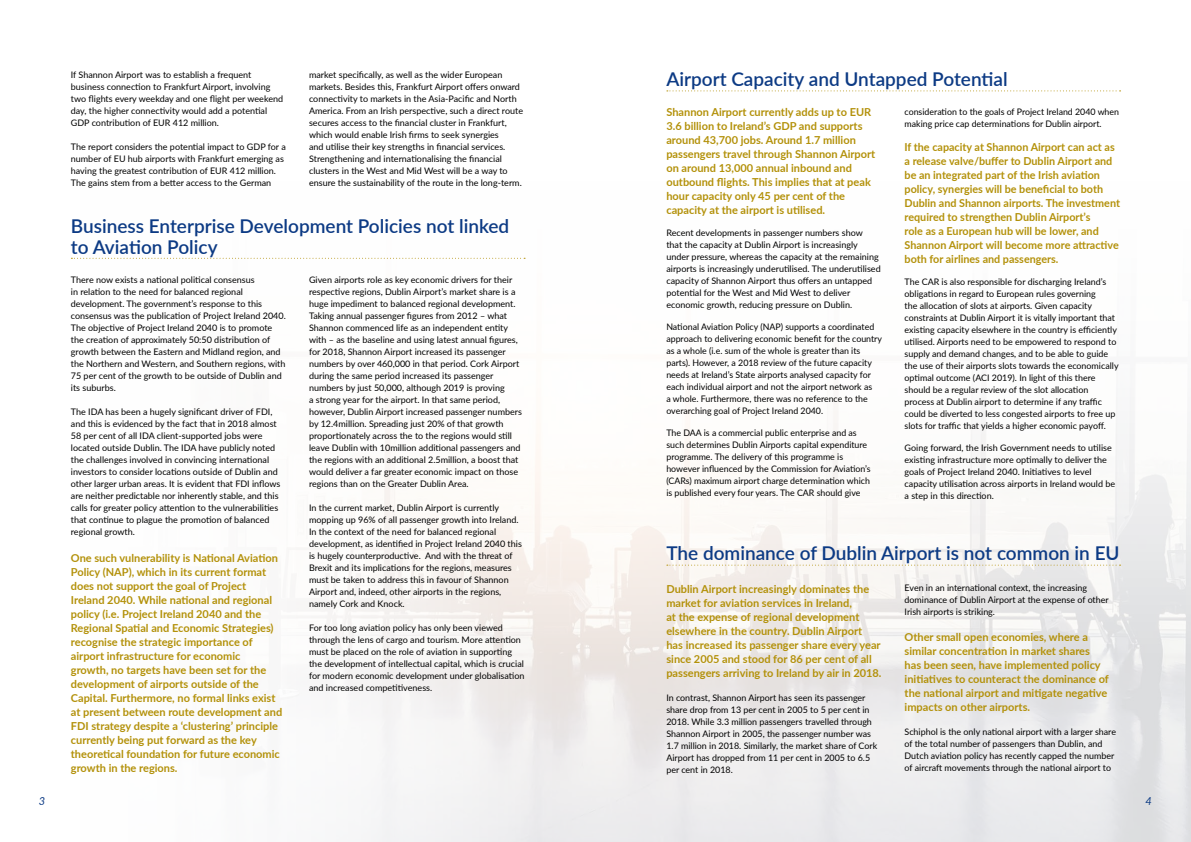
<style>
.page{position:relative;width:1191px;height:842px;background:#fff}
.page>*{position:absolute;margin:0;border:0;box-sizing:border-box;transform-origin:0 0}
.t1{font:600 19px/21px "Lato";color:#0c3a84}
.t2{font:700 11px/14px "Lato";color:#b3910a}
.t3{font:italic 11px "Lato";color:#0c3a84}
.t4{font:9px/12px "Lato";color:#000}
</style>
<div class="page">
<img style="left:71px;top:91px;width:1120px;height:751px">
<svg style="left:667px;top:90px;width:453px;height:1px"></svg>
<svg style="left:71px;top:258px;width:454px;height:1px"></svg>
<svg style="left:667px;top:565px;width:453px;height:1px"></svg>
<p class="t4" style="left:71px;top:68px;width:214px">If Shannon Airport was to establish a frequent business connection to Frankfurt Airport, involving two flights every weekday and one flight per weekend day, the higher connectivity would add a potential GDP contribution of EUR 412 million.</p>
<p class="t4" style="left:71px;top:140px;width:216px">The report considers the potential impact to GDP for a number of EU hub airports with Frankfurt emerging as having the greatest contribution of EUR 412 million.<br>The gains stem from a better access to the German</p>
<p class="t4" style="left:309px;top:68px;width:215px">market specifically, as well as the wider European markets. Besides this, Frankfurt Airport offers onward connectivity to markets in the Asia-Pacific and North America. From an Irish perspective, such a direct route secures access to the financial cluster in Frankfurt, which would enable Irish firms to seek synergies<br>and utilise their key strengths in financial services.<br>Strengthening and internationalising the financial clusters in the West and Mid West will be a way to ensure the sustainability of the route in the long-term.</p>
<h1 class="t1" style="left:71px;top:214px;width:440px">Business Enterprise Development Policies not linked to Aviation Policy</h1>
<p class="t4" style="left:71px;top:274px;width:216px">There now exists a national political consensus<br>in relation to the need for balanced regional development. The government’s response to this consensus was the publication of Project Ireland 2040.<br>The objective of Project Ireland 2040 is to promote the creation of approximately 50:50 distribution of growth between the Eastern and Midland region, and the Northern and Western, and Southern regions, with 75 per cent of the growth to be outside of Dublin and its suburbs.</p>
<p class="t4" style="left:71px;top:406px;width:211px">The IDA has been a hugely significant driver of FDI, and this is evidenced by the fact that in 2018 almost 58 per cent of all IDA client-supported jobs were located outside Dublin. The IDA have publicly noted the challenges involved in convincing international investors to consider locations outside of Dublin and other larger urban areas. It is evident that FDI inflows are neither predictable nor inherently stable, and this calls for greater policy attention to the vulnerabilities that continue to plague the promotion of balanced regional growth.</p>
<p class="t2" style="left:71px;top:550px;width:213px">One such vulnerability is National Aviation Policy (NAP), which in its current format does not support the goal of Project Ireland 2040. While national and regional policy (i.e. Project Ireland 2040 and the Regional Spatial and Economic Strategies) recognise the strategic importance of airport infrastructure for economic<br>growth, no targets have been set for the development of airports outside of the Capital. Furthermore, no formal links exist at present between route development and FDI strategy despite a ‘clustering’ principle currently being put forward as the key theoretical foundation for future economic growth in the regions.</p>
<p class="t4" style="left:309px;top:274px;width:214px">Given airports role as key economic drivers for their respective regions, Dublin Airport’s market share is a huge impediment to balanced regional development.<br>Taking annual passenger figures from 2012 – what Shannon commenced life as an independent entity with – as the baseline and using latest annual figures, for 2018, Shannon Airport increased its passenger numbers by over 460,000 in that period. Cork Airport during the same period increased its passenger numbers by just 50,000, although 2019 is proving<br>a strong year for the airport. In that same period, however, Dublin Airport increased passenger numbers by 12.4million. Spreading just 20% of that growth proportionately across the to the regions would still leave Dublin with 10million additional passengers and the regions with an additional 2.5million, a boost that would deliver a far greater economic impact on those regions than on the Greater Dublin Area.</p>
<p class="t4" style="left:309px;top:502px;width:214px">In the current market, Dublin Airport is currently mopping up 96% of all passenger growth into Ireland.<br>In the context of the need for balanced regional development, as identified in Project Ireland 2040 this is hugely counterproductive. And with the threat of Brexit and its implications for the regions, measures must be taken to address this in favour of Shannon Airport and, indeed, other airports in the regions, namely Cork and Knock.</p>
<p class="t4" style="left:309px;top:622px;width:217px">For too long aviation policy has only been viewed through the lens of cargo and tourism. More attention must be placed on the role of aviation in supporting the development of intellectual capital, which is crucial for modern economic development under globalisation and increased competitiveness.</p>
<h1 class="t1" style="left:666px;top:68px;width:343px">Airport Capacity and Untapped Potential</h1>
<p class="t2" style="left:666px;top:105px;width:210px">Shannon Airport currently adds up to EUR 3.6 billion to Ireland’s GDP and supports around 43,700 jobs. Around 1.7 million passengers travel through Shannon Airport on around 13,000 annual inbound and outbound flights. This implies that at peak hour capacity only 45 per cent of the capacity at the airport is utilised.</p>
<p class="t4" style="left:666px;top:227px;width:216px">Recent developments in passenger numbers show that the capacity at Dublin Airport is increasingly under pressure, whereas the capacity at the remaining airports is increasingly underutilised. The underutilised capacity of Shannon Airport thus offers an untapped potential for the West and Mid West to deliver economic growth, reducing pressure on Dublin.</p>
<p class="t4" style="left:666px;top:321px;width:217px">National Aviation Policy (NAP) supports a coordinated approach to delivering economic benefit for the country as a whole (i.e. sum of the whole is greater than its parts). However, a 2018 review of the future capacity needs at Ireland’s State airports analysed capacity for each individual airport and not the airport network as<br>a whole. Furthermore, there was no reference to the overarching goal of Project Ireland 2040.</p>
<p class="t4" style="left:666px;top:427px;width:206px">The DAA is a commercial public enterprise and as such determines Dublin Airports capital expenditure programme. The delivery of this programme is however influenced by the Commission for Aviation’s (CARs) maximum airport charge determination which is published every four years. The CAR should give</p>
<p class="t4" style="left:904px;top:105px;width:216px">consideration to the goals of Project Ireland 2040 when making price cap determinations for Dublin airport.</p>
<p class="t2" style="left:904px;top:139px;width:217px">If the capacity at Shannon Airport can act as a release valve/buffer to Dublin Airport and be an integrated part of the Irish aviation policy, synergies will be beneficial to both Dublin and Shannon airports. The investment required to strengthen Dublin Airport’s<br>role as a European hub will be lower, and Shannon Airport will become more attractive both for airlines and passengers.</p>
<p class="t4" style="left:904px;top:275px;width:215px">The CAR is also responsible for discharging Ireland’s obligations in regard to European rules governing<br>the allocation of slots at airports. Given capacity constraints at Dublin Airport it is vitally important that existing capacity elsewhere in the country is efficiently utilised. Airports need to be empowered to respond to supply and demand changes, and to be able to guide the use of their airports slots towards the economically optimal outcome (ACI 2019). In light of this there should be a regular review of the slot allocation process at Dublin airport to determine if any traffic could be diverted to less congested airports to free up slots for traffic that yields a higher economic payoff.</p>
<p class="t4" style="left:904px;top:441px;width:212px">Going forward, the Irish Government needs to utilise existing infrastructure more optimally to deliver the goals of Project Ireland 2040. Initiatives to level capacity utilisation across airports in Ireland would be a step in this direction.</p>
<h1 class="t1" style="left:666px;top:542px;width:455px">The dominance of Dublin Airport is not common in EU</h1>
<p class="t2" style="left:666px;top:581px;width:217px">Dublin Airport increasingly dominates the market for aviation services in Ireland,<br>at the expense of regional development elsewhere in the country. Dublin Airport has increased its passenger share every year since 2005 and stood for 86 per cent of all passengers arriving to Ireland by air in 2018.</p>
<p class="t4" style="left:666px;top:691px;width:212px">In contrast, Shannon Airport has seen its passenger share drop from 13 per cent in 2005 to 5 per cent in 2018. While 3.3 million passengers travelled through Shannon Airport in 2005, the passenger number was 1.7 million in 2018. Similarly, the market share of Cork Airport has dropped from 11 per cent in 2005 to 6.5 per cent in 2018.</p>
<p class="t4" style="left:904px;top:582px;width:206px">Even in an international context, the increasing dominance of Dublin Airport at the expense of other<br>Irish airports is striking.</p>
<p class="t2" style="left:904px;top:630px;width:206px">Other small open economies, where a similar concentration in market shares has been seen, have implemented policy initiatives to counteract the dominance of the national airport and mitigate negative impacts on other airports.</p>
<p class="t4" style="left:904px;top:726px;width:213px">Schiphol is the only national airport with a larger share of the total number of passengers than Dublin, and Dutch aviation policy has recently capped the number of aircraft movements through the national airport to</p>
<p class="t3" style="left:39px;top:794px;width:8px">3</p>
<p class="t3" style="left:1145px;top:794px;width:8px">4</p>
</div>
